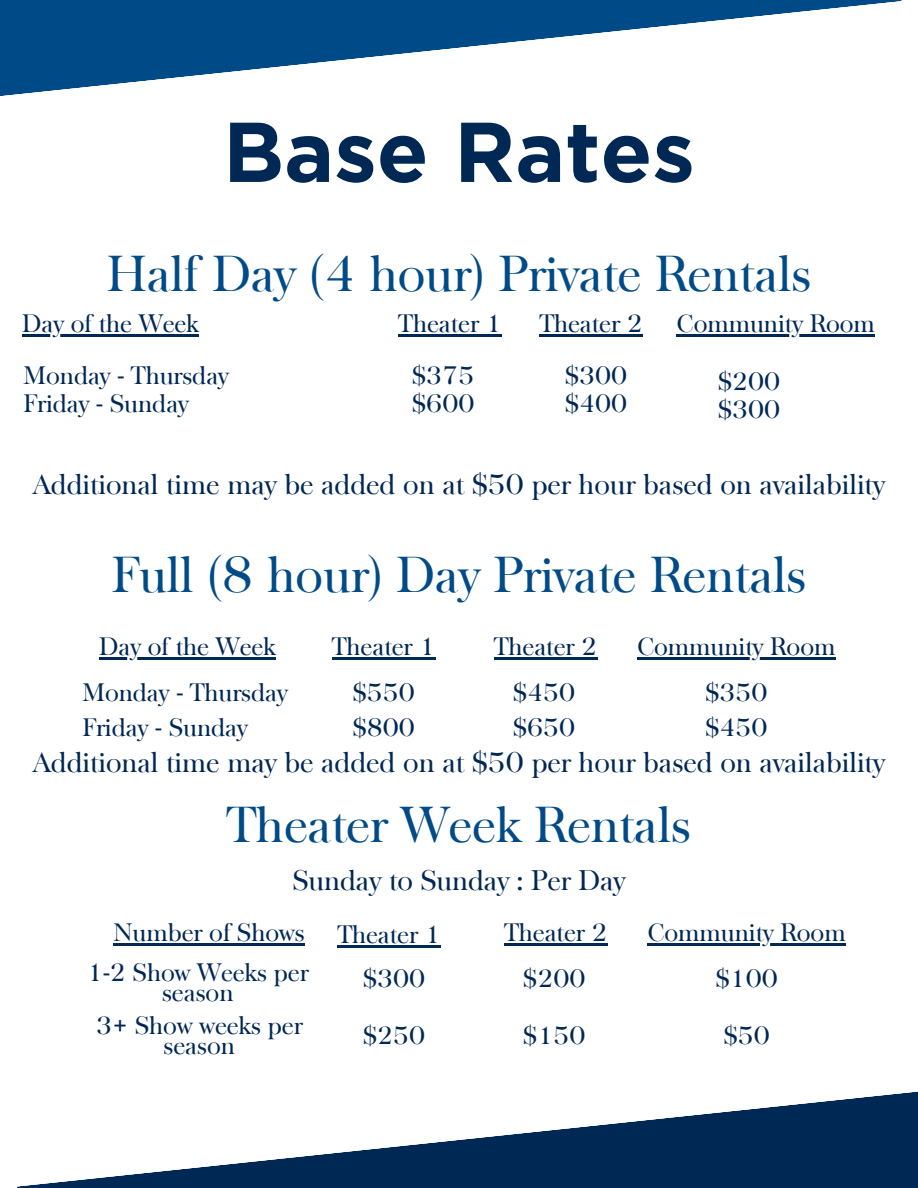
<style>
.page{position:relative;width:918px;height:1188px;background:#fff}
.page>*{position:absolute;margin:0;border:0;box-sizing:border-box;transform-origin:0 0}
.t1{font:700 84.6px "Gotham";color:#002855}
.t2{font:48px "Baskerville";color:#004b87}
.t3{font:27px "Baskerville";color:#002855}
.t4{font:24px/20.2px "Baskerville";color:#002855;text-align:center}
</style>
<div class="page">
<svg style="left:17px;top:1091px;width:901px;height:97px;fill:#002855"></svg>
<svg style="left:0;top:0;width:902px;height:96px;fill:#004b87"></svg>
<hr style="left:22px;top:334px;width:177px;height:2px;background:#002855">
<hr style="left:399px;top:334px;width:103px;height:2px;background:#002855">
<hr style="left:540px;top:334px;width:103px;height:2px;background:#002855">
<hr style="left:677px;top:335px;width:198px;height:2px;background:#002855">
<hr style="left:99px;top:657px;width:177px;height:2px;background:#002855">
<hr style="left:332px;top:657px;width:103px;height:2px;background:#002855">
<hr style="left:494px;top:657px;width:103px;height:2px;background:#002855">
<hr style="left:637px;top:657px;width:198px;height:2px;background:#002855">
<hr style="left:113px;top:943px;width:192px;height:2px;background:#002855">
<hr style="left:338px;top:945px;width:103px;height:3px;background:#002855">
<hr style="left:504px;top:943px;width:104px;height:2px;background:#002855">
<hr style="left:648px;top:943px;width:198px;height:2px;background:#002855">
<p class="t1" style="left:223px;top:114px;width:473px">Base Rates</p>
<p class="t2" style="left:107px;top:244px;width:706px">Half Day (4 hour) Private Rentals</p>
<p class="t4" style="left:22px;top:314px;width:178px">Day of the Week</p>
<p class="t4" style="left:399px;top:314px;width:105px">Theater 1</p>
<p class="t4" style="left:540px;top:314px;width:105px">Theater 2</p>
<p class="t4" style="left:677px;top:314px;width:200px">Community Room</p>
<p class="t4" style="left:24px;top:366px;width:207px">Monday - Thursday</p>
<p class="t4" style="left:412px;top:366px;width:64px">$375</p>
<p class="t4" style="left:24px;top:394px;width:167px">Friday - Sunday</p>
<p class="t4" style="left:412px;top:394px;width:64px">$600</p>
<p class="t4" style="left:565px;top:366px;width:64px">$300</p>
<p class="t4" style="left:565px;top:394px;width:64px">$400</p>
<p class="t4" style="left:718px;top:372px;width:64px">$200</p>
<p class="t4" style="left:718px;top:400px;width:64px">$300</p>
<p class="t3" style="left:33px;top:468px;width:853px">Additional time may be added on at $50 per hour based on availability</p>
<p class="t2" style="left:112px;top:546px;width:696px">Full (8 hour) Day Private Rentals</p>
<p class="t4" style="left:99px;top:637px;width:178px">Day of the Week</p>
<p class="t4" style="left:332px;top:637px;width:105px">Theater 1</p>
<p class="t4" style="left:494px;top:637px;width:105px">Theater 2</p>
<p class="t4" style="left:637px;top:637px;width:200px">Community Room</p>
<p class="t4" style="left:83px;top:682px;width:207px">Monday - Thursday</p>
<p class="t4" style="left:353px;top:682px;width:64px">$550</p>
<p class="t4" style="left:513px;top:682px;width:64px">$450</p>
<p class="t4" style="left:705px;top:682px;width:64px">$350</p>
<p class="t4" style="left:83px;top:718px;width:167px">Friday - Sunday</p>
<p class="t4" style="left:353px;top:718px;width:64px">$800</p>
<p class="t4" style="left:513px;top:718px;width:64px">$650</p>
<p class="t4" style="left:705px;top:718px;width:64px">$450</p>
<p class="t3" style="left:33px;top:746px;width:853px">Additional time may be added on at $50 per hour based on availability</p>
<p class="t2" style="left:227px;top:796px;width:465px">Theater Week Rentals</p>
<p class="t3" style="left:293px;top:864px;width:334px">Sunday to Sunday : Per Day</p>
<p class="t4" style="left:113px;top:923px;width:193px">Number of Shows</p>
<p class="t4" style="left:338px;top:925px;width:105px">Theater 1</p>
<p class="t4" style="left:504px;top:923px;width:105px">Theater 2</p>
<p class="t4" style="left:648px;top:923px;width:200px">Community Room</p>
<p class="t4" style="left:87px;top:963px;width:223px">1-2 Show Weeks per season</p>
<p class="t4" style="left:363px;top:968px;width:64px">$300</p>
<p class="t4" style="left:523px;top:968px;width:64px">$200</p>
<p class="t4" style="left:716px;top:968px;width:64px">$100</p>
<p class="t4" style="left:96px;top:1015px;width:208px">3+ Show weeks per season</p>
<p class="t4" style="left:363px;top:1026px;width:64px">$250</p>
<p class="t4" style="left:523px;top:1026px;width:64px">$150</p>
<p class="t4" style="left:724px;top:1026px;width:48px">$50</p>
</div>
